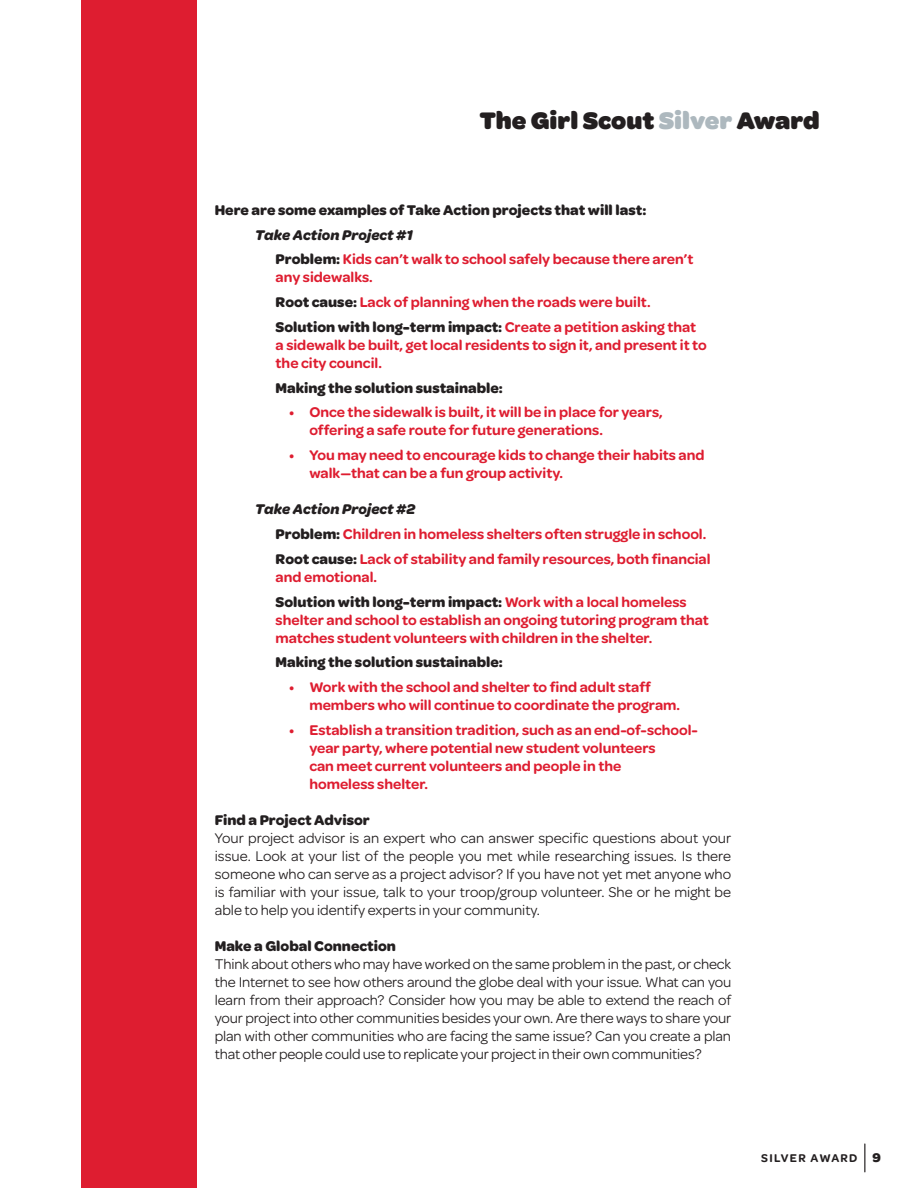
<style>
.page{position:relative;width:918px;height:1188px;background:#fff}
.page>*{position:absolute;margin:0;border:0;box-sizing:border-box;transform-origin:0 0}
.t1{font:900 25.5px "Omnes Girl Scouts";color:#231f20}
.t2{font:600 15px/18px "Omnes Girl Scouts";color:#de1d30}
.t3{font:15px/18px "Omnes Girl Scouts";letter-spacing:-.01em;color:#231f20;text-align:justify}
.t4{font:700 15px "Omnes Girl Scouts";color:#231f20}
.t5{font:600 12px "Omnes Girl Scouts";letter-spacing:.11em;color:#231f20}
.s1{color:#adb8be}
.s2{font-weight:700;font-style:italic;color:#231f20}
.s3{font-weight:700;color:#231f20}
.s4{font-weight:700;font-size:13.5px}
</style>
<div class="page">
<div style="left:81px;top:0;width:116px;height:1187px;background:#de1d30"></div>
<svg style="left:864px;top:1143px;width:1px;height:28px"></svg>
<h1 class="t1" style="left:479px;top:101px;width:341px">The Girl Scout <span class="s1">Silver</span> Award</h1>
<p class="t4" style="left:215px;top:198px;width:433px">Here are some examples of Take Action projects that will last:</p>
<p class="t2" style="left:275px;top:221px;width:419px;line-height:24.8px;text-indent:-20px"><span class="s2">Take Action Project #1<br></span><span class="s3">Problem:</span> Kids can’t walk to school safely because there aren’t</p>
<p class="t2" style="left:275px;top:264px;width:422px;line-height:24.8px">any sidewalks.<br><span class="s3">Root cause:</span> Lack of planning when the roads were built.<br><span class="s3">Solution with long-term impact:</span> Create a petition asking that</p>
<p class="t2" style="left:275px;top:335px;width:432px">a sidewalk be built, get local residents to sign it, and present it to the city council.</p>
<p class="t4" style="left:275px;top:376px;width:229px">Making the solution sustainable:</p>
<p class="t2" style="left:309px;top:402px;width:355px;text-indent:-20px">• Once the sidewalk is built, it will be in place for years, offering a safe route for future generations.</p>
<p class="t2" style="left:309px;top:445px;width:396px;text-indent:-20px">• You may need to encourage kids to change their habits and walk—that can be a fun group activity.</p>
<p class="t2" style="left:275px;top:496px;width:436px;line-height:24.8px;text-indent:-20px"><span class="s2">Take Action Project #2<br></span><span class="s3">Problem:</span> Children in homeless shelters often struggle in school.<br><span class="s3">Root cause:</span> Lack of stability and family resources, both financial</p>
<p class="t2" style="left:275px;top:563px;width:412px;line-height:24.8px">and emotional.<br><span class="s3">Solution with long-term impact:</span> Work with a local homeless</p>
<p class="t2" style="left:275px;top:609px;width:434px">shelter and school to establish an ongoing tutoring program that matches student volunteers with children in the shelter.</p>
<p class="t4" style="left:275px;top:651px;width:229px">Making the solution sustainable:</p>
<p class="t2" style="left:309px;top:677px;width:372px;text-indent:-20px">• Work with the school and shelter to find adult staff members who will continue to coordinate the program.</p>
<p class="t2" style="left:309px;top:720px;width:390px;text-indent:-20px">• Establish a transition tradition, such as an end-of-school&shy;year party, where potential new student volunteers<br>can meet current volunteers and people in the<br>homeless shelter.</p>
<p class="t4" style="left:215px;top:808px;width:157px">Find a Project Advisor</p>
<p class="t3" style="left:215px;top:828px;width:518px">Your project advisor is an expert who can answer specific questions about your issue. Look at your list of the people you met while researching issues. Is there someone who can serve as a project advisor? If you have not yet met anyone who is familiar with your issue, talk to your troop/group volunteer. She or he might be able to help you identify experts in your community.</p>
<p class="t4" style="left:215px;top:934px;width:183px">Make a Global Connection</p>
<p class="t3" style="left:215px;top:954px;width:518px">Think about others who may have worked on the same problem in the past, or check the Internet to see how others around the globe deal with your issue. What can you learn from their approach? Consider how you may be able to extend the reach of your project into other communities besides your own. Are there ways to share your plan with other communities who are facing the same issue? Can you create a plan that other people could use to replicate your project in their own communities?</p>
<p class="t5" style="left:761px;top:1149px;width:121px">SILVER AWARD <span class="s4">9</span></p>
</div>
